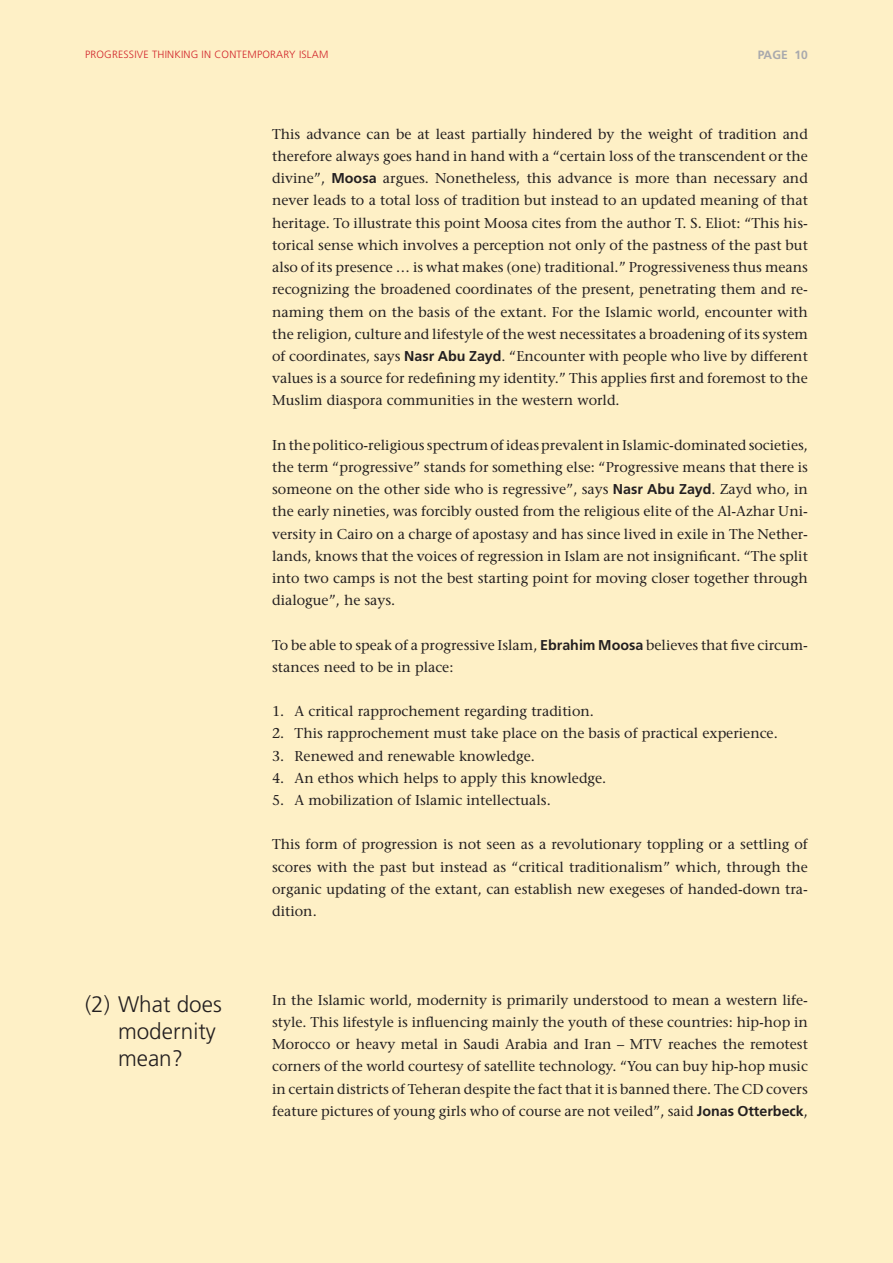
<style>
.page{position:relative;width:893px;height:1263px;background:#fef0c6}
.page>*{position:absolute;margin:0;border:0;box-sizing:border-box;transform-origin:0 0}
.t1{font:300 22.5px/27px "Frutiger";color:#231f20}
.t2{font:14.25px/22.2px "Stone Serif";color:#231f20;text-align:justify}
.t3{font:700 12px "Frutiger";letter-spacing:.005em;color:#a8a9ad}
.t4{font:300 10.5px "Frutiger";letter-spacing:.02em;color:#d1232a}
.s1{font-family:"Frutiger";font-weight:700}
</style>
<div class="page">
<p class="t4" style="left:85px;top:50px;width:245px">PROGRESSIVE THINKING IN CONTEMPORARY ISLAM</p>
<p class="t3" style="left:758px;top:50px;width:52px">PAGE 10</p>
<h1 class="t1" style="left:118px;top:992px;width:105px;text-indent:-33px">(2) What does modernity mean?</h1>
<p class="t2" style="left:272px;top:124px;width:537px">This advance can be at least partially hindered by the weight of tradition and therefore always goes hand in hand with a “certain loss of the transcendent or the divine”, <span class="s1">Moosa</span> argues. Nonetheless, this advance is more than necessary and never leads to a total loss of tradition but instead to an updated meaning of that heritage. To illustrate this point Moosa cites from the author T. S. Eliot: “This his&shy;torical sense which involves a perception not only of the pastness of the past but also of its presence … is what makes (one) traditional.” Progressiveness thus means recognizing the broadened coordinates of the present, penetrating them and re&shy;naming them on the basis of the extant. For the Islamic world, encounter with the religion, culture and lifestyle of the west necessitates a broadening of its system of coordinates, says <span class="s1">Nasr Abu Zayd</span>. “Encounter with people who live by different values is a source for redefining my identity.” This applies first and foremost to the Muslim diaspora communities in the western world.</p>
<p class="t2" style="left:272px;top:435px;width:537px">In the politico-religious spectrum of ideas prevalent in Islamic-dominated societies, the term “progressive” stands for something else: “Progressive means that there is someone on the other side who is regressive”, says <span class="s1">Nasr Abu Zayd</span>. Zayd who, in the early nineties, was forcibly ousted from the religious elite of the Al-Azhar Uni&shy;versity in Cairo on a charge of apostasy and has since lived in exile in The Nether&shy;lands, knows that the voices of regression in Islam are not insignificant. “The split into two camps is not the best starting point for moving closer together through dialogue”, he says.</p>
<p class="t2" style="left:272px;top:635px;width:537px">To be able to speak of a progressive Islam, <span class="s1">Ebrahim Moosa</span> believes that five circum&shy;s tances need to be in place:</p>
<p class="t2" style="left:272px;top:702px;width:323px">1. A critical rapprochement regarding tradition.</p>
<p class="t2" style="left:272px;top:724px;width:507px">2. This rapprochement must take place on the basis of practical experience.</p>
<p class="t2" style="left:272px;top:746px;width:264px">3. Renewed and renewable knowledge.</p>
<p class="t2" style="left:272px;top:768px;width:336px">4. An ethos which helps to apply this knowledge.</p>
<p class="t2" style="left:272px;top:790px;width:280px">5. A mobilization of Islamic intellectuals.</p>
<p class="t2" style="left:272px;top:835px;width:537px">This form of progression is not seen as a revolutionary toppling or a settling of scores with the past but instead as “critical traditionalism” which, through the organic updating of the extant, can establish new exegeses of handed-down tra&shy;dition.</p>
<p class="t2" style="left:272px;top:990px;width:537px">In the Islamic world, modernity is primarily understood to mean a western life - style. This lifestyle is influencing mainly the youth of these countries: hip-hop in Morocco or heavy metal in Saudi Arabia and Iran – MTV reaches the remotest corners of the world courtesy of satellite technology. “You can buy hip-hop music in certain districts of Teheran despite the fact that it is banned there. The CD covers feature pictures of young girls who of course are not veiled”, said <span class="s1">Jonas Otterbeck</span>,</p>
</div>
